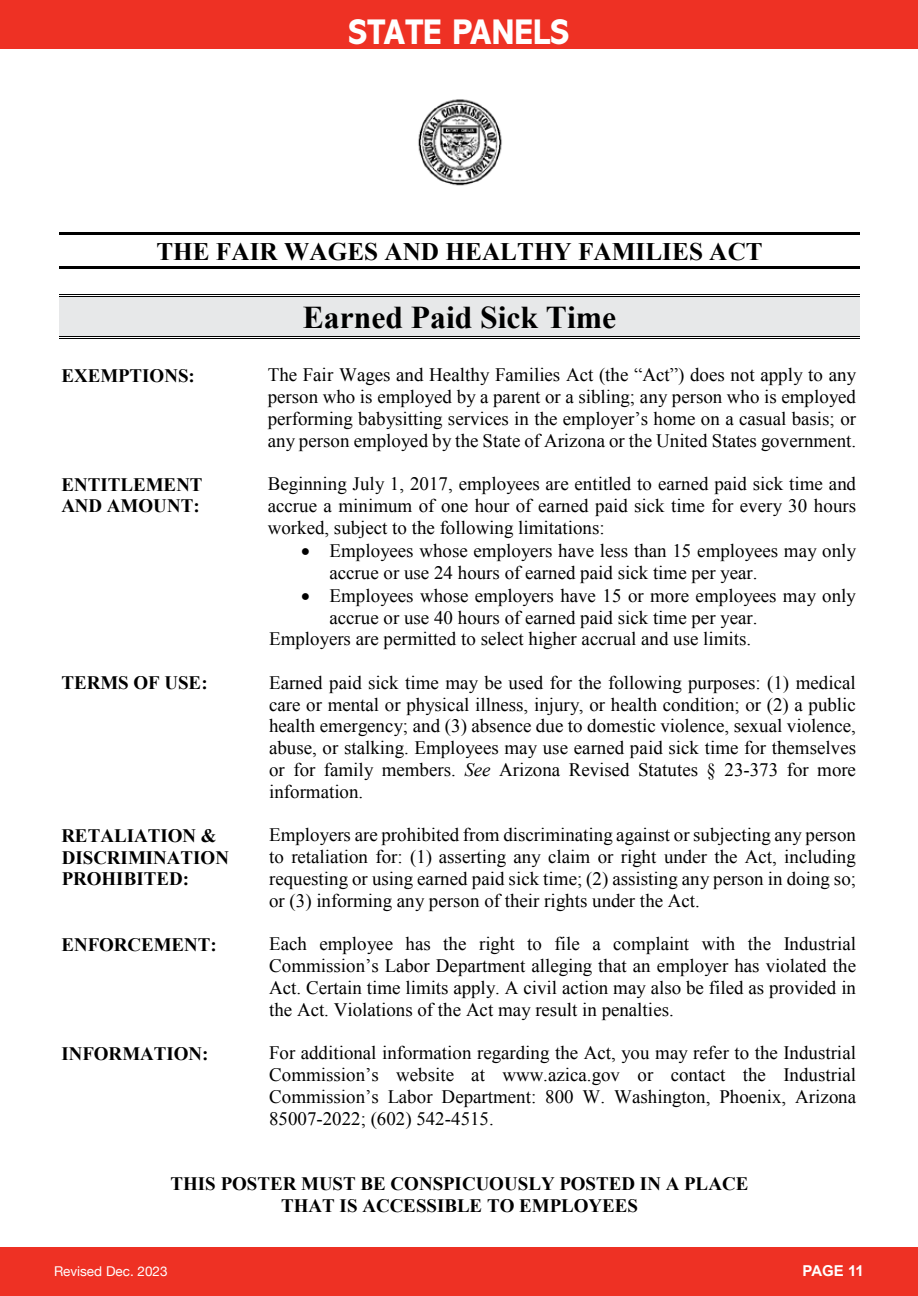
<style>
.page{position:relative;width:918px;height:1296px;background:#fff}
.page>*{position:absolute;margin:0;border:0;box-sizing:border-box;transform-origin:0 0}
.t1{font:800 36px "Abadi MT Pro";color:#fff;scale:.9 1}
.t2{font:700 31.65px "Times New Roman";color:#000}
.t3{font:700 25.2px "Times New Roman";color:#000}
.t4{font:18.9px/21.8px "Times New Roman";color:#000;text-align:justify}
.t5{font:700 18.9px/21.8px "Times New Roman";color:#000}
.t6{font:700 15px "Arial";letter-spacing:-.03em;color:#fff}
.t7{font:13.5px "Helvetica Neue";color:#fff}
.s1{font-style:italic}
</style>
<div class="page">
<div style="left:0;top:0;width:918px;height:49px;background:#ee3124"></div>
<div style="left:0;top:1247px;width:918px;height:49px;background:#ee3124"></div>
<hr style="left:59px;top:232px;width:801px;height:2px;background:#000">
<hr style="left:59px;top:267px;width:801px;height:2px;background:#000">
<div style="left:59px;top:297px;width:801px;height:39px;background:#e7e8e9"></div>
<hr style="left:59px;top:294px;width:801px;height:1px;background:#000">
<hr style="left:59px;top:296px;width:801px;height:1px;background:#000">
<hr style="left:59px;top:338px;width:801px;height:1px;background:#000">
<hr style="left:59px;top:336px;width:801px;height:1px;background:#000">
<img style="left:418px;top:99px;width:84px;height:87px">
<h1 class="t1" style="left:349px;top:12px;width:247px">STATE PANELS</h1>
<h3 class="t3" style="left:156px;top:234px;width:608px">THE FAIR WAGES AND HEALTHY FAMILIES ACT</h3>
<h2 class="t2" style="left:303px;top:295px;width:315px">Earned Paid Sick Time</h2>
<p class="t5" style="left:61px;top:364px;width:135px">EXEMPTIONS:</p>
<p class="t4" style="left:268px;top:364px;width:590px">The Fair Wages and Healthy Families Act (the “Act”) does not apply to any person who is employed by a parent or a sibling; any person who is employed performing babysitting services in the employer’s home on a casual basis; or any person employed by the State of Arizona or the United States government.</p>
<p class="t5" style="left:61px;top:473px;width:143px">ENTITLEMENT<br>AND AMOUNT:</p>
<p class="t4" style="left:268px;top:473px;width:590px">Beginning July 1, 2017, employees are entitled to earned paid sick time and accrue a minimum of one hour of earned paid sick time for every 30 hours worked, subject to the following limitations:</p>
<p class="t4" style="left:330px;top:540px;width:528px;text-indent:-28px">• Employees whose employers have less than 15 employees may only accrue or use 24 hours of earned paid sick time per year.</p>
<p class="t4" style="left:301px;top:584px;width:556px">• Employees whose employers have 15 or more employees may only</p>
<p class="t4" style="left:330px;top:606px;width:429px">accrue or use 40 hours of earned paid sick time per year.</p>
<p class="t4" style="left:269px;top:628px;width:484px">Employers are permitted to select higher accrual and use limits.</p>
<p class="t5" style="left:61px;top:672px;width:148px">TERMS OF USE:</p>
<p class="t4" style="left:269px;top:671px;width:588px">Earned paid sick time may be used for the following purposes: (1) medical care or mental or physical illness, injury, or health condition; or (2) a public health emergency; and (3) absence due to domestic violence, sexual violence, abuse, or stalking. Employees may use earned paid sick time for themselves or for family members. <span class="s1">See</span> Arizona Revised Statutes § 23-373 for more information.</p>
<p class="t5" style="left:61px;top:824px;width:169px">RETALIATION &amp;<br>DISCRIMINATION<br>PROHIBITED:</p>
<p class="t4" style="left:269px;top:824px;width:588px">Employers are prohibited from discriminating against or subjecting any person to retaliation for: (1) asserting any claim or right under the Act, including requesting or using earned paid sick time; (2) assisting any person in doing so; or (3) informing any person of their rights under the Act.</p>
<p class="t5" style="left:61px;top:933px;width:157px">ENFORCEMENT:</p>
<p class="t4" style="left:269px;top:933px;width:589px">Each employee has the right to file a complaint with the Industrial Commission’s Labor Department alleging that an employer has violated the Act. Certain time limits apply. A civil action may also be filed as provided in the Act. Violations of the Act may result in penalties.</p>
<p class="t5" style="left:61px;top:1042px;width:149px">INFORMATION:</p>
<p class="t4" style="left:269px;top:1042px;width:589px">For additional information regarding the Act, you may refer to the Industrial Commission’s website at www.azica.gov or contact the Industrial Commission’s Labor Department: 800 W. Washington, Phoenix, Arizona 85007-2022; (602) 542-4515.</p>
<p class="t5" style="left:170px;top:1173px;width:579px;text-align:center">THIS POSTER MUST BE CONSPICUOUSLY POSTED IN A PLACE<br>THAT IS ACCESSIBLE TO EMPLOYEES</p>
<p class="t7" style="left:54px;top:1262px;width:115px">Revised Dec. 2023</p>
<p class="t6" style="left:803px;top:1261px;width:63px">PAGE 11</p>
</div>
